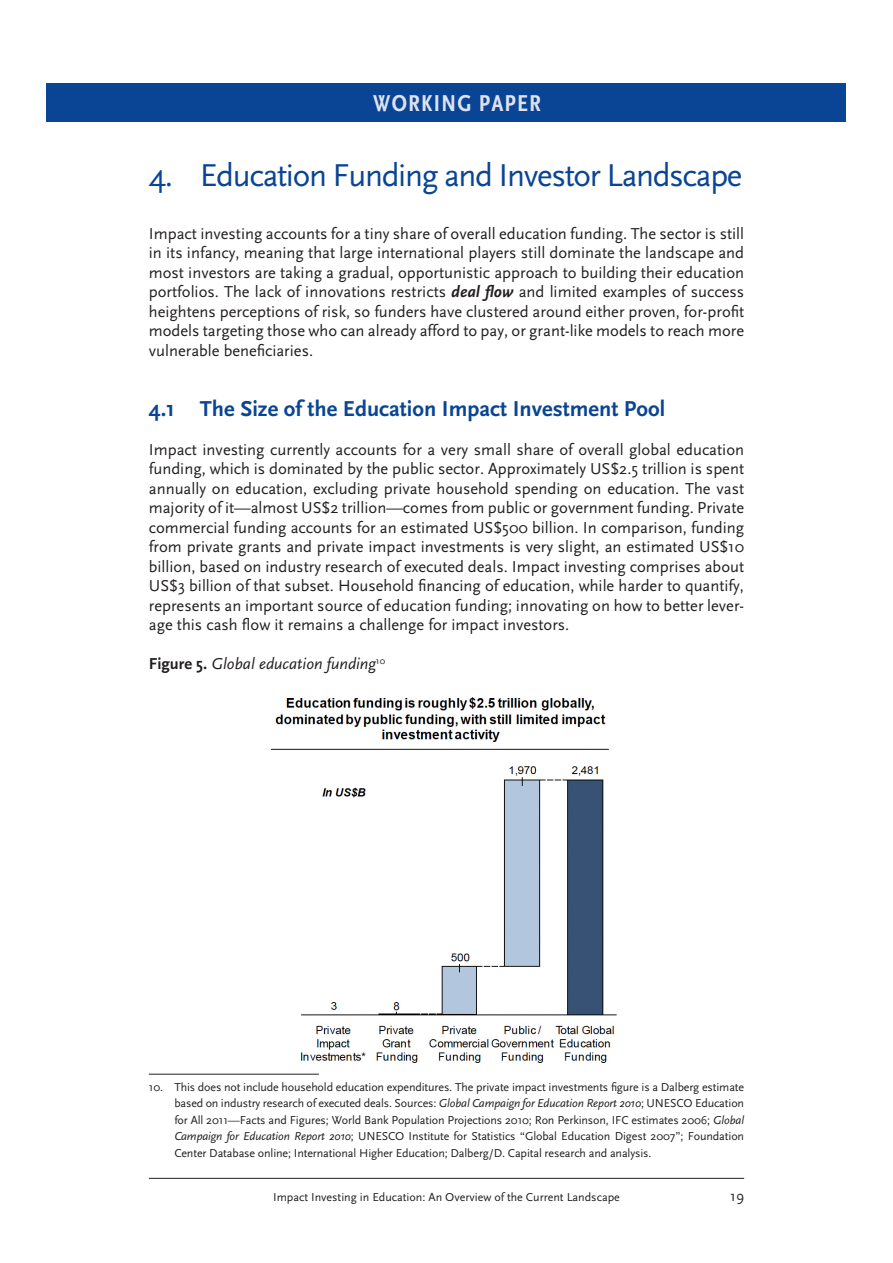
<style>
.page{position:relative;width:893px;height:1263px;background:#fff}
.page>*{position:absolute;margin:0;border:0;box-sizing:border-box;transform-origin:0 0}
.t1{font:33px "Scala Sans";letter-spacing:-.04em;color:#094594}
.t2{font:24px "Scala Sans Bold Con";letter-spacing:.05em;color:#dee1f0}
.t3{font:700 22.5px "Scala Sans";color:#094594}
.t4{font:16.5px/19.5px "Scala Sans";color:#231f20;text-align:justify}
.t5{font:italic 16.5px "Scala Sans";color:#231f20}
.t6{font:15px "Scala Sans";color:#231f20}
.t7{font:12px/16.5px "Scala Sans";color:#231f20;text-align:justify}
.s1{font-weight:700;font-style:italic}
.s2{font-weight:700;font-style:normal}
.s3{font-style:italic}
</style>
<div class="page">
<div style="left:47px;top:83px;width:799px;height:38px;background:#094594"></div>
<hr style="left:149px;top:1178px;width:595px;height:1px;background:#231f20">
<hr style="left:149px;top:1074px;width:170px;height:1px;background:#231f20">
<img style="left:270px;top:697px;width:347px;height:366px">
<h2 class="t2" style="left:373px;top:94px;width:169px">WORKING PAPER</h2>
<h1 class="t1" style="left:149px;top:161px;width:595px">4. Education Funding and Investor Landscape</h1>
<p class="t4" style="left:149px;top:225px;width:597px">Impact investing accounts for a tiny share of overall education funding. The sector is still in its infancy, meaning that large international players still dominate the landscape and most investors are taking a gradual, opportunistic approach to building their education portfolios. The lack of innovations restricts <span class="s1">deal flow</span> and limited examples of success heightens perceptions of risk, so funders have clustered around either proven, for-profit models targeting those who can already afford to pay, or grant-like models to reach more vulnerable beneficiaries.</p>
<h3 class="t3" style="left:149px;top:399px;width:518px">4.1 The Size of the Education Impact Investment Pool</h3>
<p class="t4" style="left:149px;top:441px;width:597px">Impact investing currently accounts for a very small share of overall global education funding, which is dominated by the public sector. Approximately US$2.5 trillion is spent annually on education, excluding private household spending on education. The vast majority of it—almost US$2 trillion—comes from public or government funding. Private commercial funding accounts for an estimated US$500 billion. In comparison, funding from private grants and private impact investments is very slight, an estimated US$10 billion, based on industry research of executed deals. Impact investing comprises about US$3 billion of that subset. Household financing of education, while harder to quantify, represents an important source of education funding; innovating on how to better lever&shy;age this cash flow it remains a challenge for impact investors.</p>
<p class="t5" style="left:149px;top:657px;width:238px"><span class="s2">Figure 5.</span> Global education funding<sup>10</sup></p>
<p class="t7" style="left:174px;top:1079px;width:571px;text-indent:-26px">10. This does not include household education expenditures. The private impact investments figure is a Dalberg estimate based on industry research of executed deals. Sources: <span class="s3">Global Campaign for Education Report 2010</span>; UNESCO Education for All 2011—Facts and Figures; World Bank Population Projections 2010; Ron Perkinson, IFC estimates 2006; <span class="s3">Global Campaign for Education Report 2010</span>; UNESCO Institute for Statistics “Global Education Digest 2007”; Foundation Center Database online; International Higher Education; Dalberg/D. Capital research and analysis.</p>
<p class="t7" style="left:273px;top:1189px;width:348px">Impact Investing in Education: An Overview of the Current Landscape</p>
<p class="t6" style="left:730px;top:1189px;width:16px">19</p>
</div>
